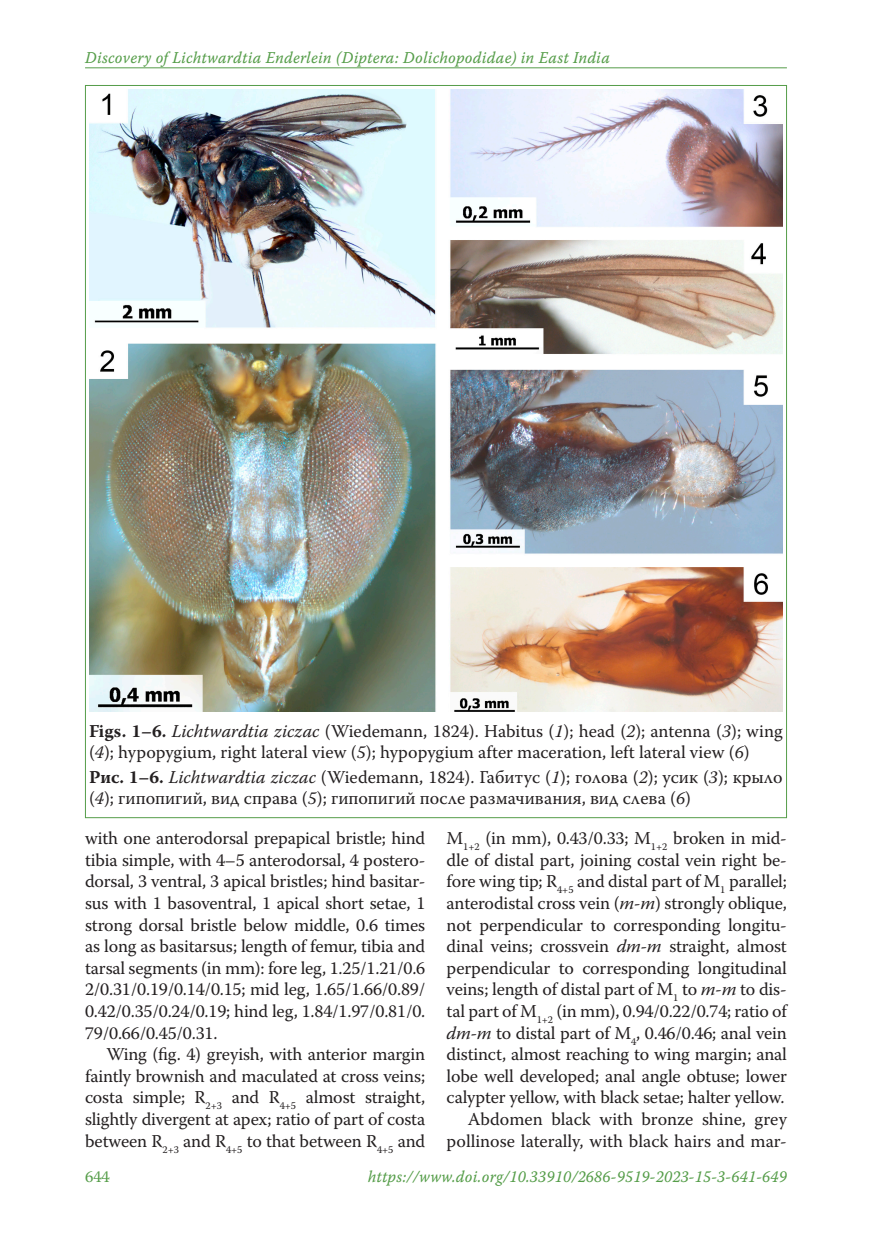
<style>
.page{position:relative;width:872px;height:1234px;background:#fff}
.page>*{position:absolute;margin:0;border:0;box-sizing:border-box;transform-origin:0 0}
.Body_Text{font:18px/21.6px "Warnock Pro";color:#231f20;text-align:justify}
.colon_right{font:16.5px "Warnock Pro It Capt";letter-spacing:.01em;color:#559d49;scale:.95 1}
.t1{font:16.5px "Warnock Pro";color:#559d49}
.s1{font-weight:700}
.s2{font-style:italic}
</style>
<div class="page">
<img style="left:89px;top:89px;width:693px;height:622px">
<hr style="left:85px;top:67px;width:702px;height:1px;background:#559d49">
<p class="colon_right" style="left:85px;top:48px;width:554px">Discovery of Lichtwardtia Enderlein (Diptera: Dolichopodidae) in East India</p>
<p class="Body_Text" style="left:89px;top:719px;width:695px;line-height:21px"><span class="s1">Figs. 1–6.</span> <span class="s2">Lichtwardtia ziczac</span> (Wiedemann, 1824). Habitus (<span class="s2">1</span>); head (<span class="s2">2</span>); antenna (<span class="s2">3</span>); wing (<span class="s2">4</span>); hypopygium, right lateral view (<span class="s2">5</span>); hypopygium after maceration, left lateral view (<span class="s2">6</span>)</p>
<p class="Body_Text" style="left:89px;top:766px;width:695px;line-height:21px"><span class="s1">Рис. 1–6.</span> <span class="s2">Lichtwardtia ziczac</span> (Wiedemann, 1824). Габитус (<span class="s2">1</span>); голова (<span class="s2">2</span>); усик (<span class="s2">3</span>); крыло (<span class="s2">4</span>); гипопигий, вид справа (<span class="s2">5</span>); гипопигий после размачивания, вид слева (<span class="s2">6</span>)</p>
<p class="Body_Text" style="left:85px;top:826px;width:342px">with one anterodorsal prepapical bristle; hind tibia simple, with 4–5 anterodorsal, 4 postero&shy;dorsal, 3 ventral, 3 apical bristles; hind basitar&shy;sus with 1 basoventral, 1 apical short setae, 1 strong dorsal bristle below middle, 0.6 times as long as basitarsus; length of femur, tibia and tarsal segments (in mm): fore leg, 1.25/1.21/0.6<br>2/0.31/0.19/0.14/0.15; mid leg, 1.65/1.66/0.89/ 0.42/0.35/0.24/0.19; hind leg, 1.84/1.97/0.81/0.<br>79/0.66/0.45/0.31.</p>
<p class="Body_Text" style="left:85px;top:1042px;width:342px;text-indent:21px">Wing (fig. 4) greyish, with anterior margin faintly brownish and maculated at cross veins; costa simple; R<sub>2+3</sub> and R<sub>4+5</sub> almost straight, slightly divergent at apex; ratio of part of costa between R<sub>2+3</sub> and R<sub>4+5</sub> to that between R<sub>4+5</sub> and</p>
<p class="Body_Text" style="left:446px;top:826px;width:342px">M<sub>1+2</sub> (in mm), 0.43/0.33; M<sub>1+2</sub> broken in mid&shy;dle of distal part, joining costal vein right be&shy;fore wing tip; R<sub>4+5</sub> and distal part of M<sub>1</sub> parallel; anterodistal cross vein (<span class="s2">m-m</span>) strongly oblique, not perpendicular to corresponding longitu&shy;dinal veins; crossvein <span class="s2">dm-m</span> straight, almost perpendicular to corresponding longitudinal veins; length of distal part of M<sub>1</sub> to <span class="s2">m-m</span> to dis&shy;tal part of M<sub>1+2</sub> (in mm), 0.94/0.22/0.74; ratio of <span class="s2">dm-m</span> to distal part of M<sub>4</sub>, 0.46/0.46; anal vein distinct, almost reaching to wing margin; anal lobe well developed; anal angle obtuse; lower calypter yellow, with black setae; halter yellow.</p>
<p class="Body_Text" style="left:446px;top:1107px;width:342px;text-align:right">Abdomen black with bronze shine, grey pollinose laterally, with black hairs and mar-</p>
<p class="t1" style="left:85px;top:1166px;width:26px">644</p>
<p class="colon_right" style="left:368px;top:1166px;width:443px">https://www.doi.org/10.33910/2686-9519-2023-15-3-641-649</p>
</div>
